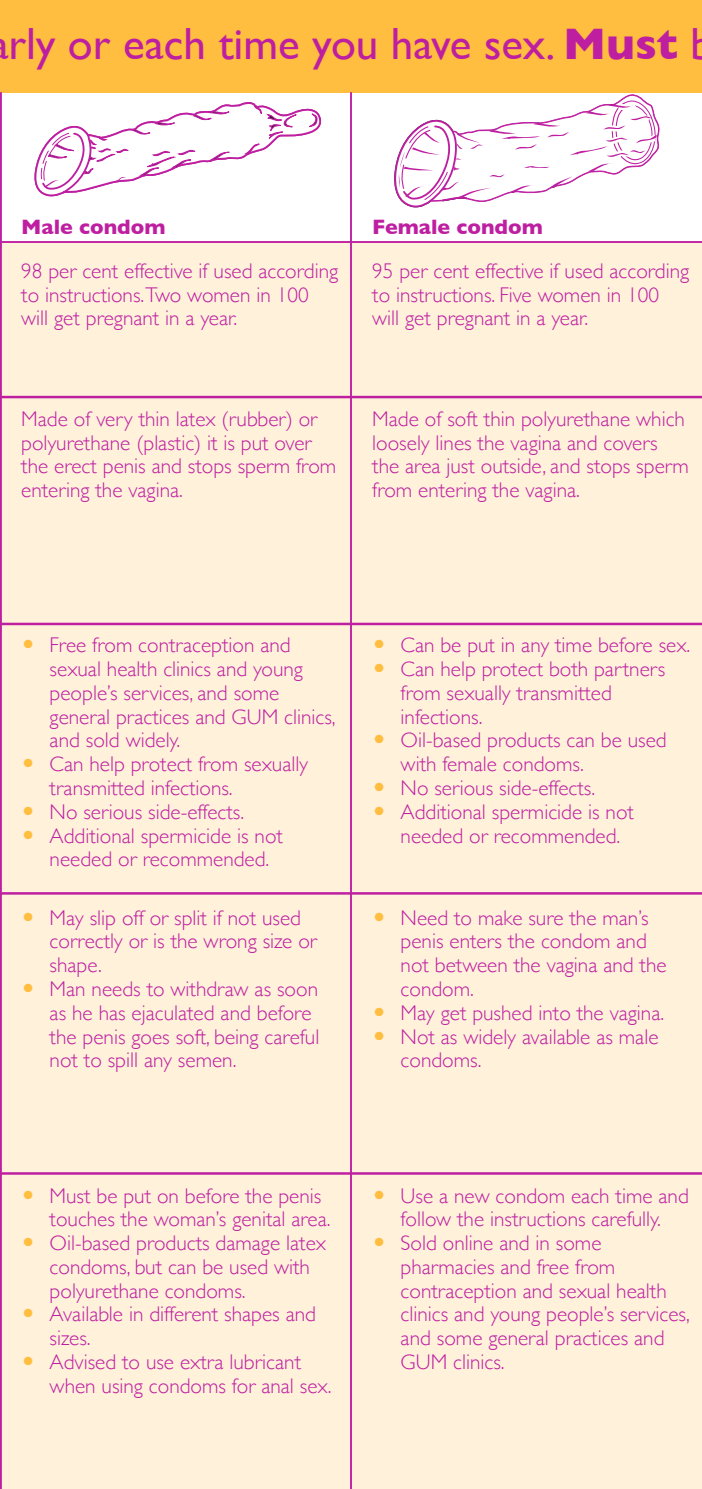
<style>
.page{position:relative;width:702px;height:1489px;background:#fff}
.page>*{position:absolute;margin:0;border:0;box-sizing:border-box;transform-origin:0 0}
.t1{font:45px "Gill Sans";color:#be1fa1}
.Main_Body_bullet_poi{font:300 21.25px/23.8px "Gill Sans";color:#be1fa1}
.t2{font:700 21.25px "Gill Sans";color:#be1fa1}
.s1{font-weight:700}
.s2{font-family:"European Pi Three";font-weight:400;color:#ffbe3f}
</style>
<div class="page">
<div style="left:0;top:241px;width:702px;height:1247px;background:#fff1da"></div>
<hr style="left:0;top:396px;width:702px;height:2px;background:#be1fa1">
<hr style="left:0;top:241px;width:702px;height:2px;background:#be1fa1">
<hr style="left:0;top:892px;width:702px;height:2px;background:#be1fa1">
<div style="left:0;top:0;width:702px;height:92px;background:#ffbe3f"></div>
<hr style="left:0;top:622px;width:702px;height:3px;background:#be1fa1">
<hr style="left:0;top:1172px;width:702px;height:2px;background:#be1fa1">
<hr style="left:350px;top:92px;width:2px;height:1396px;background:#be1fa1">
<hr style="left:0;top:92px;width:2px;height:1396px;background:#be1fa1">
<svg style="left:34px;top:102px;width:288px;height:94px"></svg>
<svg style="left:394px;top:94px;width:266px;height:113px"></svg>
<h1 class="t1" style="left:8px;top:18px;width:671px">rly or each time you have sex. <span class="s1">Must</span></h1>
<p class="t2" style="left:21px;top:210px;width:146px">Male condom</p>
<p class="t2" style="left:372px;top:210px;width:172px">Female condom</p>
<p class="Main_Body_bullet_poi" style="left:21px;top:258px;width:318px">98 per cent effective if used according to instructions.Two women in 100 will get pregnant in a year.</p>
<p class="Main_Body_bullet_poi" style="left:372px;top:258px;width:318px">95 per cent effective if used according to instructions. Five women in 100 will get pregnant in a year.</p>
<p class="Main_Body_bullet_poi" style="left:21px;top:406px;width:316px">Made of very thin latex (rubber) or polyurethane (plastic) it is put over the erect penis and stops sperm from entering the vagina.</p>
<p class="Main_Body_bullet_poi" style="left:372px;top:406px;width:318px">Made of soft thin polyurethane which loosely lines the vagina and covers the area just outside, and stops sperm from entering the vagina.</p>
<p class="Main_Body_bullet_poi" style="left:50px;top:632px;width:287px;text-indent:-28px"><span class="s2">O</span> Free from contraception and sexual health clinics and young people’s services, and some general practices and GUM clinics, and sold widely.</p>
<p class="Main_Body_bullet_poi" style="left:50px;top:751px;width:260px;text-indent:-28px"><span class="s2">O</span> Can help protect from sexually transmitted infections.</p>
<p class="Main_Body_bullet_poi" style="left:21px;top:799px;width:224px"><span class="s2">O</span> No serious side-effects.</p>
<p class="Main_Body_bullet_poi" style="left:50px;top:822px;width:235px;text-indent:-28px"><span class="s2">O</span> Additional spermicide is not needed or recommended.</p>
<p class="Main_Body_bullet_poi" style="left:50px;top:904px;width:269px;text-indent:-28px"><span class="s2">O</span> May slip off or split if not used correctly or is the wrong size or shape.</p>
<p class="Main_Body_bullet_poi" style="left:50px;top:976px;width:271px;text-indent:-28px"><span class="s2">O</span> Man needs to withdraw as soon as he has ejaculated and before the penis goes soft, being careful not to spill any semen.</p>
<p class="Main_Body_bullet_poi" style="left:372px;top:632px;width:319px"><span class="s2">O</span> Can be put in any time before sex.</p>
<p class="Main_Body_bullet_poi" style="left:400px;top:656px;width:266px;text-indent:-28px"><span class="s2">O</span> Can help protect both partners from sexually transmitted infections.</p>
<p class="Main_Body_bullet_poi" style="left:400px;top:727px;width:267px;text-indent:-28px"><span class="s2">O</span> Oil-based products can be used with female condoms.</p>
<p class="Main_Body_bullet_poi" style="left:372px;top:775px;width:224px"><span class="s2">O</span> No serious side-effects.</p>
<p class="Main_Body_bullet_poi" style="left:400px;top:799px;width:235px;text-indent:-28px"><span class="s2">O</span> Additional spermicide is not needed or recommended.</p>
<p class="Main_Body_bullet_poi" style="left:400px;top:904px;width:267px;text-indent:-28px"><span class="s2">O</span> Need to make sure the man’s penis enters the condom and not between the vagina and the condom.</p>
<p class="Main_Body_bullet_poi" style="left:372px;top:999px;width:293px"><span class="s2">O</span> May get pushed into the vagina.</p>
<p class="Main_Body_bullet_poi" style="left:400px;top:1023px;width:259px;text-indent:-28px"><span class="s2">O</span> Not as widely available as male condoms.</p>
<p class="Main_Body_bullet_poi" style="left:50px;top:1182px;width:282px;text-indent:-28px"><span class="s2">O</span> Must be put on before the penis touches the woman’s genital area.</p>
<p class="Main_Body_bullet_poi" style="left:50px;top:1230px;width:278px;text-indent:-28px"><span class="s2">O</span> Oil-based products damage latex condoms, but can be used with polyurethane condoms.</p>
<p class="Main_Body_bullet_poi" style="left:50px;top:1301px;width:268px;text-indent:-28px"><span class="s2">O</span> Available in different shapes and sizes.</p>
<p class="Main_Body_bullet_poi" style="left:50px;top:1348px;width:283px;text-indent:-28px"><span class="s2">O</span> Advised to use extra lubricant when using condoms for anal sex.</p>
<p class="Main_Body_bullet_poi" style="left:372px;top:1182px;width:318px;text-align:center"><span class="s2">O</span> Use a new condom each time and follow the instructions carefully.</p>
<p class="Main_Body_bullet_poi" style="left:400px;top:1230px;width:291px;text-indent:-28px"><span class="s2">O</span> Sold online and in some pharmacies and free from contraception and sexual health clinics and young people’s services, and some general practices and<br>GUM clinics.</p>
</div>
